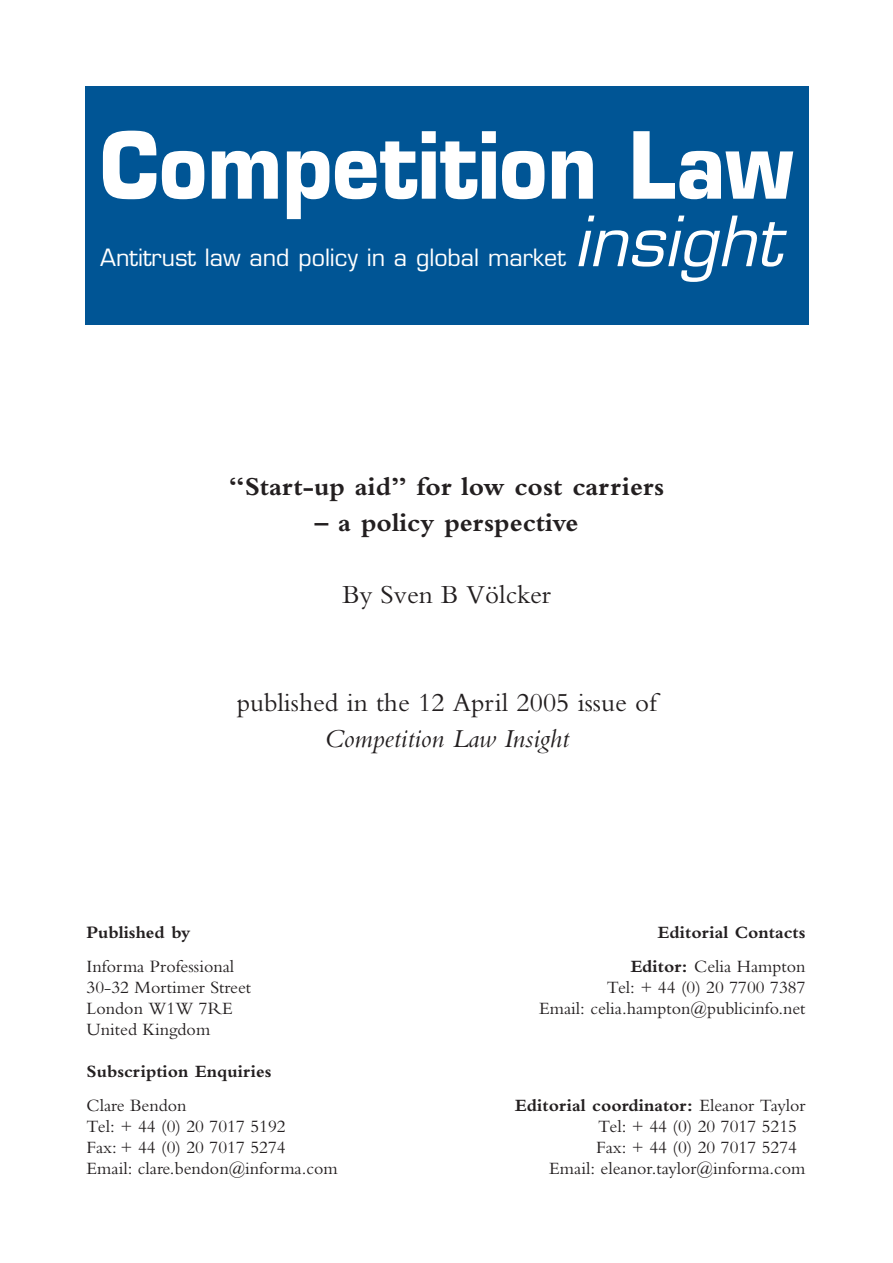
<style>
.page{position:relative;width:893px;height:1263px;background:#fff}
.page>*{position:absolute;margin:0;border:0;box-sizing:border-box;transform-origin:0 0}
.t1{font:700 90px "Eurostile LT";color:#fff;scale:.9 1}
.t2{font:italic 67.5px "Eurostile LT";color:#fff}
.t3{font:700 27px "Bembo";color:#231f20}
.t4{font:27px "Bembo";color:#231f20}
.t5{font:italic 27px "Bembo";color:#231f20}
.t6{font:23.25px "Eurostile LT";color:#fff}
.t7{font:18px "Bembo";color:#231f20}
.t8{font:700 18px "Bembo";color:#231f20}
.s1{font-weight:700}
.s2{font-weight:400}
</style>
<div class="page">
<div style="left:85px;top:87px;width:723px;height:238px;background:#005595"></div>
<h1 class="t1" style="left:100px;top:131px;width:771px">Competition Law</h1>
<p class="t6" style="left:100px;top:249px;width:467px">Antitrust law and policy in a global market</p>
<h2 class="t2" style="left:573px;top:216px;width:223px">insight</h2>
<h3 class="t3" style="left:229px;top:477px;width:437px">“Start-up aid” for low cost carriers</h3>
<h3 class="t3" style="left:315px;top:513px;width:265px">– a policy perspective</h3>
<h3 class="t4" style="left:342px;top:585px;width:210px">By Sven B Völcker</h3>
<h3 class="t4" style="left:237px;top:693px;width:421px">published in the 12 April 2005 issue of</h3>
<h3 class="t5" style="left:324px;top:729px;width:247px">Competition Law Insight</h3>
<p class="t8" style="left:87px;top:926px;width:106px">Published by</p>
<p class="t8" style="left:658px;top:926px;width:149px">Editorial Contacts</p>
<p class="t7" style="left:87px;top:960px;width:149px">Informa Professional</p>
<p class="t7" style="left:630px;top:960px;width:176px"><span class="s1">Editor:</span> Celia Hampton</p>
<p class="t7" style="left:87px;top:981px;width:166px">30-32 Mortimer Street</p>
<p class="t7" style="left:606px;top:981px;width:200px">Tel: + 44 (0) 20 7700 7387</p>
<p class="t7" style="left:87px;top:1002px;width:148px">London W1W 7RE</p>
<p class="t7" style="left:539px;top:1002px;width:268px">Email: celia.hampton@publicinfo.net</p>
<p class="t7" style="left:87px;top:1023px;width:125px">United Kingdom</p>
<p class="t8" style="left:87px;top:1065px;width:186px">Subscription Enquiries</p>
<p class="t7" style="left:87px;top:1098px;width:102px">Clare Bendon</p>
<p class="t8" style="left:515px;top:1099px;width:292px">Editorial coordinator: <span class="s2">Eleanor Taylor</span></p>
<p class="t7" style="left:87px;top:1119px;width:201px">Tel: + 44 (0) 20 7017 5192</p>
<p class="t7" style="left:598px;top:1119px;width:200px">Tel: + 44 (0) 20 7017 5215</p>
<p class="t7" style="left:87px;top:1140px;width:201px">Fax: + 44 (0) 20 7017 5274</p>
<p class="t7" style="left:596px;top:1140px;width:202px">Fax: + 44 (0) 20 7017 5274</p>
<p class="t7" style="left:87px;top:1161px;width:253px">Email: clare.bendon@informa.com</p>
<p class="t7" style="left:549px;top:1161px;width:258px">Email: eleanor.taylor@informa.com</p>
</div>
